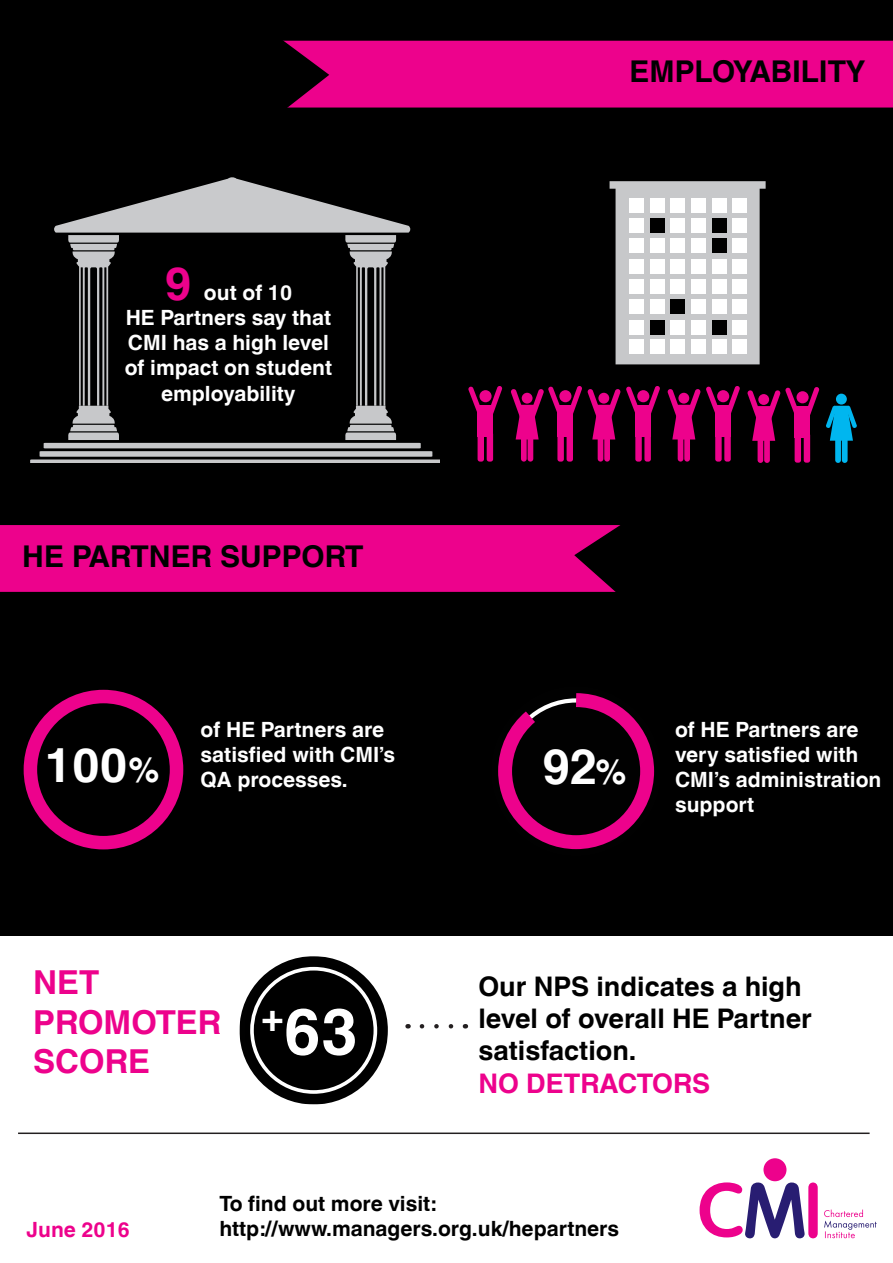
<style>
.page{position:relative;width:893px;height:1263px;background:#fff}
.page>*{position:absolute;margin:0;border:0;box-sizing:border-box;transform-origin:0 0}
.t1{font:700 64.5px "Helvetica World";color:#fff}
.t2{font:700 48.6px "Helvetica";color:#fff}
.t3{font:700 48px "Helvetica World";color:#fff}
.t4{font:700 39px "Helvetica World";color:#fff}
.t5{font:700 33px "Helvetica World";color:#ed028c}
.t6{font:700 30px "Helvetica World";color:#000}
.t7{font:700 27px/32.4px "Helvetica World";color:#000}
.t8{font:700 27px "Helvetica World";color:#ed028c}
.t9{font:700 21px/25.2px "Helvetica World";color:#fff}
.t10{font:700 21px "Helvetica World";color:#000}
.t11{font:700 21px "Helvetica World";color:#ed028c}
.s1{font-size:46.5px;color:#ed028c}
.s2{font-family:"Helvetica";font-size:34.35px}
.s3{font-size:34.35px}
</style>
<div class="page">
<div style="left:0;top:0;width:893px;height:935px;background:#000"></div>
<svg style="left:239px;top:956px;width:149px;height:149px"></svg>
<svg style="left:283px;top:40px;width:610px;height:68px;background:#dd0183"></svg>
<svg style="left:700px;top:1182px;width:118px;height:56px"></svg>
<div style="left:763px;top:1158px;width:23px;height:23px;background:#ed028c;border-radius:50%"></div>
<svg style="left:824px;top:1209px;width:53px;height:29px"></svg>
<svg style="left:422px;top:1024px;width:32px;height:4px"></svg>
<hr style="left:18px;top:1132px;width:852px;height:2px;background:#231f20">
<svg style="left:0;top:525px;width:621px;height:67px;background:#e20185"></svg>
<svg style="left:610px;top:181px;width:156px;height:183px;background:#b1b2b4"></svg>
<div style="left:691px;top:300px;width:14px;height:14px;background:#fff"></div>
<div style="left:629px;top:300px;width:15px;height:14px;background:#fff"></div>
<div style="left:650px;top:300px;width:14px;height:14px;background:#fff"></div>
<div style="left:670px;top:300px;width:15px;height:14px;background:#000"></div>
<div style="left:691px;top:239px;width:14px;height:14px;background:#fff"></div>
<div style="left:629px;top:239px;width:15px;height:14px;background:#fff"></div>
<div style="left:650px;top:239px;width:14px;height:14px;background:#fff"></div>
<div style="left:670px;top:239px;width:15px;height:14px;background:#fff"></div>
<div style="left:691px;top:320px;width:14px;height:14px;background:#fff"></div>
<div style="left:629px;top:320px;width:15px;height:14px;background:#fff"></div>
<div style="left:650px;top:320px;width:14px;height:14px;background:#000"></div>
<div style="left:670px;top:320px;width:15px;height:14px;background:#fff"></div>
<div style="left:691px;top:259px;width:14px;height:14px;background:#fff"></div>
<div style="left:629px;top:259px;width:15px;height:14px;background:#fff"></div>
<div style="left:650px;top:259px;width:14px;height:14px;background:#fff"></div>
<div style="left:670px;top:259px;width:15px;height:14px;background:#fff"></div>
<div style="left:691px;top:279px;width:14px;height:15px;background:#fff"></div>
<div style="left:629px;top:279px;width:15px;height:15px;background:#fff"></div>
<div style="left:650px;top:279px;width:14px;height:15px;background:#fff"></div>
<div style="left:670px;top:279px;width:15px;height:15px;background:#fff"></div>
<div style="left:691px;top:339px;width:14px;height:14px;background:#fff"></div>
<div style="left:629px;top:339px;width:15px;height:14px;background:#fff"></div>
<div style="left:650px;top:339px;width:14px;height:14px;background:#fff"></div>
<div style="left:670px;top:339px;width:15px;height:14px;background:#fff"></div>
<div style="left:691px;top:218px;width:14px;height:15px;background:#fff"></div>
<div style="left:629px;top:218px;width:15px;height:15px;background:#fff"></div>
<div style="left:650px;top:218px;width:14px;height:15px;background:#000"></div>
<div style="left:670px;top:218px;width:15px;height:15px;background:#fff"></div>
<div style="left:691px;top:198px;width:14px;height:14px;background:#fff"></div>
<div style="left:629px;top:198px;width:15px;height:14px;background:#fff"></div>
<div style="left:650px;top:198px;width:14px;height:14px;background:#fff"></div>
<div style="left:712px;top:300px;width:15px;height:14px;background:#fff"></div>
<div style="left:712px;top:239px;width:15px;height:14px;background:#000"></div>
<div style="left:712px;top:320px;width:15px;height:14px;background:#000"></div>
<div style="left:712px;top:259px;width:15px;height:14px;background:#fff"></div>
<div style="left:712px;top:279px;width:15px;height:15px;background:#fff"></div>
<div style="left:712px;top:339px;width:15px;height:14px;background:#fff"></div>
<div style="left:712px;top:218px;width:15px;height:15px;background:#000"></div>
<div style="left:712px;top:198px;width:15px;height:14px;background:#fff"></div>
<div style="left:733px;top:300px;width:14px;height:14px;background:#fff"></div>
<div style="left:733px;top:239px;width:14px;height:14px;background:#fff"></div>
<div style="left:733px;top:320px;width:14px;height:14px;background:#fff"></div>
<div style="left:733px;top:259px;width:14px;height:14px;background:#fff"></div>
<div style="left:733px;top:279px;width:14px;height:15px;background:#fff"></div>
<div style="left:733px;top:339px;width:14px;height:14px;background:#fff"></div>
<div style="left:733px;top:218px;width:14px;height:15px;background:#fff"></div>
<div style="left:733px;top:198px;width:14px;height:14px;background:#fff"></div>
<div style="left:670px;top:198px;width:15px;height:14px;background:#fff"></div>
<svg style="left:30px;top:177px;width:410px;height:286px"></svg>
<div style="left:836px;top:394px;width:11px;height:11px;background:#00b6ef;border-radius:50%"></div>
<svg style="left:826px;top:406px;width:31px;height:57px"></svg>
<div style="left:478px;top:431px;width:6px;height:31px;background:#ed028c;border-radius:3px"></div>
<div style="left:478px;top:405px;width:15px;height:31px;background:#ed028c"></div>
<svg style="left:468px;top:386px;width:34px;height:30px"></svg>
<div style="left:479px;top:390px;width:13px;height:12px;background:#ed028c;border-radius:50%"></div>
<div style="left:487px;top:432px;width:6px;height:30px;background:#ed028c;border-radius:2px"></div>
<svg style="left:511px;top:386px;width:149px;height:76px"></svg>
<div style="left:637px;top:390px;width:12px;height:12px;background:#ed028c;border-radius:50%"></div>
<div style="left:644px;top:432px;width:7px;height:30px;background:#ed028c;border-radius:2px"></div>
<div style="left:715px;top:431px;width:7px;height:31px;background:#ed028c;border-radius:3px"></div>
<div style="left:715px;top:405px;width:16px;height:31px;background:#ed028c"></div>
<svg style="left:726px;top:386px;width:14px;height:27px"></svg>
<svg style="left:667px;top:386px;width:53px;height:76px"></svg>
<div style="left:717px;top:390px;width:12px;height:12px;background:#ed028c;border-radius:50%"></div>
<div style="left:724px;top:432px;width:7px;height:30px;background:#ed028c;border-radius:2px"></div>
<svg style="left:747px;top:387px;width:72px;height:76px"></svg>
<div style="left:796px;top:391px;width:13px;height:12px;background:#ed028c;border-radius:50%"></div>
<div style="left:804px;top:433px;width:6px;height:30px;background:#ed028c;border-radius:2px"></div>
<svg style="left:498px;top:693px;width:157px;height:157px"></svg>
<div style="left:24px;top:690px;width:159px;height:159px;border:14px solid #ed028c;border-radius:50%"></div>
<p class="t9" style="left:165px;top:280px;width:129px"><span class="s1">9</span> out of 10</p>
<p class="t9" style="left:125px;top:305px;width:209px;text-align:center">HE Partners say that<br>CMI has a high level of impact on student employability</p>
<p class="t6" style="left:22px;top:539px;width:343px">HE PARTNER SUPPORT</p>
<p class="t6" style="left:630px;top:54px;width:237px">EMPLOYABILITY</p>
<p class="t9" style="left:201px;top:717px;width:196px">of HE Partners are satisfied with CMI’s<br>QA processes.</p>
<p class="t9" style="left:675px;top:717px;width:208px">of HE Partners are very satisfied with<br>CMI’s administration</p>
<p class="t9" style="left:675px;top:792px;width:81px">support</p>
<p class="t3" style="left:45px;top:737px;width:116px">100<span class="s2">%</span></p>
<h2 class="t2" style="left:543px;top:736px;width:85px">92<span class="s3">%</span></h2>
<p class="t5" style="left:33px;top:963px;width:68px">NET</p>
<p class="t5" style="left:33px;top:1003px;width:189px">PROMOTER</p>
<p class="t5" style="left:33px;top:1042px;width:118px">SCORE</p>
<p class="t1" style="left:284px;top:994px;width:76px">63</p>
<p class="t4" style="left:261px;top:995px;width:24px">+</p>
<p class="t7" style="left:478px;top:970px;width:335px">Our NPS indicates a high level of overall HE Partner satisfaction.</p>
<p class="t8" style="left:478px;top:1068px;width:233px">NO DETRACTORS</p>
<p class="t11" style="left:27px;top:1217px;width:105px">June 2016</p>
<p class="t10" style="left:219px;top:1191px;width:218px">To find out more visit:</p>
<p class="t10" style="left:219px;top:1217px;width:401px">http://www.managers.org.uk/hepartners</p>
</div>
